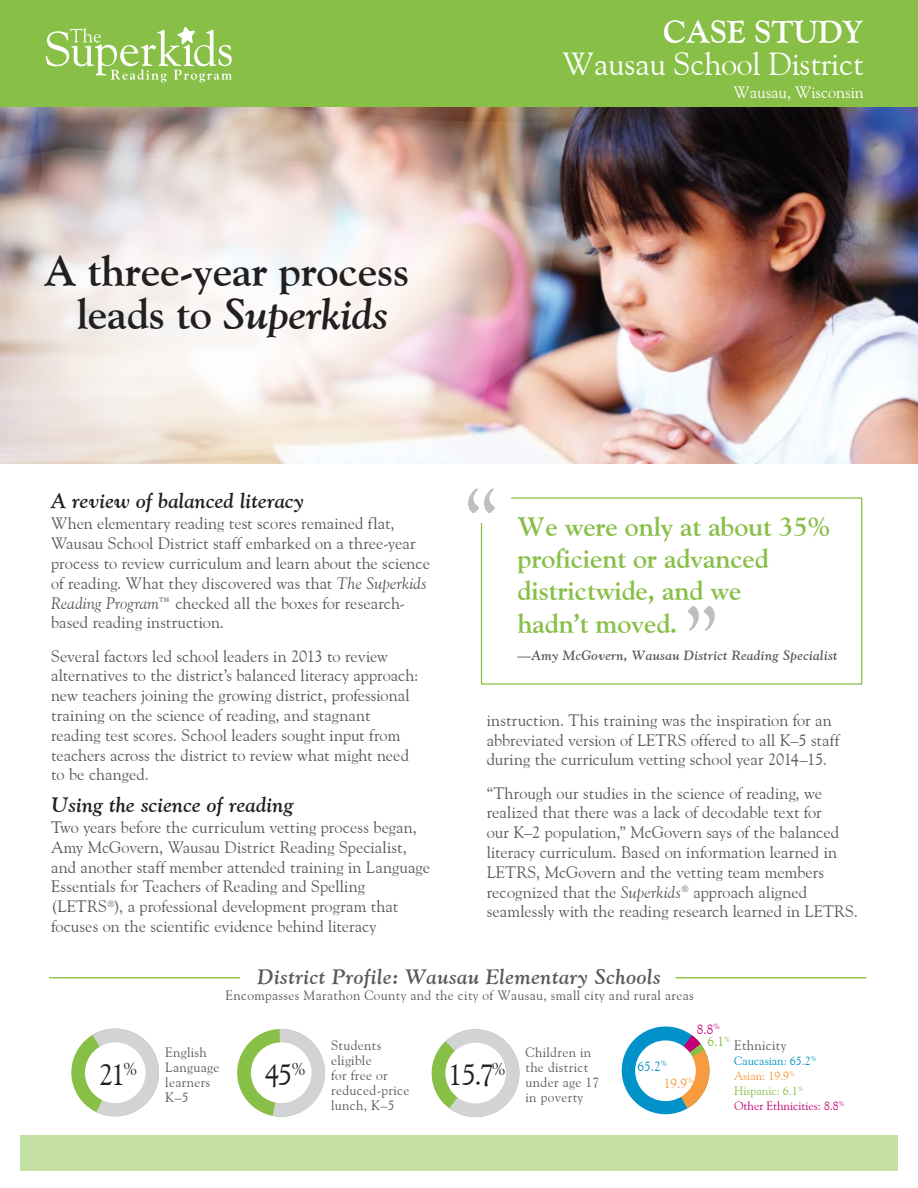
<style>
.page{position:relative;width:918px;height:1188px;background:#fff}
.page>*{position:absolute;margin:0;border:0;box-sizing:border-box;transform-origin:0 0}
.t1{font:90px "Goudy Old Style BT";color:#bcbec0}
.t2{font:700 42.75px/42.8px "Goudy Old Style BT";letter-spacing:-.005em;color:#231f20;text-align:center}
.t3{font:31.95px "Goudy Old Style BT";letter-spacing:-.005em;color:#fff}
.t4{font:700 31.95px "Goudy Old Style BT";letter-spacing:-.005em;color:#fff}
.t5{font:29.7px "Goudy Old Style BT";color:#231f20}
.t6{font:700 27px/32.4px "Goudy Old Style BT";letter-spacing:-.005em;color:#88bf47}
.t7{font:italic 700 21px "Goudy Old Style BT";letter-spacing:.01em;color:#231f20}
.t8{font:italic 700 21px "Goudy Old Style BT";letter-spacing:.025em;color:#58595b}
.t9{font:16.5px/19.8px "Goudy Old Style BT";color:#58595b}
.t10{font:16.5px "Goudy Old Style BT";letter-spacing:-.005em;color:#fff}
.t11{font:13.5px/15px "Goudy Old Style BT";letter-spacing:.025em;color:#58595b}
.t12{font:italic 700 13.5px "Goudy Old Style BT";letter-spacing:.025em;color:#58595b}
.t13{font:13.5px "Goudy Old Style BT";color:#f89a3e}
.t14{font:13.5px "Goudy Old Style BT";color:#0092c8}
.t15{font:13.5px "Goudy Old Style BT";color:#88bf47}
.t16{font:13.5px "Goudy Old Style BT";color:#c40075}
.t17{font:12px/15px "Goudy Old Style BT";color:#c40075}
.s1{font-style:italic}
.s2{color:#0092c8}
.s3{color:#f89a3e}
.s4{color:#88bf47}
</style>
<div class="page">
<svg style="left:520px;top:1170px;width:68px;height:1px"></svg>
<svg style="left:316px;top:1170px;width:197px;height:1px"></svg>
<img style="left:551px;top:107px;width:367px;height:356px">
<img style="left:0;top:107px;width:551px;height:356px">
<img style="left:0;top:148px;width:560px;height:295px">
<div style="left:0;top:0;width:918px;height:107px;background:#88bf47"></div>
<div style="left:20px;top:1135px;width:878px;height:35px;background:#c3dfa3"></div>
<svg style="left:46px;top:27px;width:186px;height:55px"></svg>
<svg style="left:237px;top:1029px;width:88px;height:88px"></svg>
<div style="left:251px;top:1042px;width:61px;height:61px;background:#fff;border-radius:50%"></div>
<svg style="left:71px;top:1028px;width:88px;height:89px"></svg>
<div style="left:85px;top:1042px;width:61px;height:61px;background:#fff;border-radius:50%"></div>
<svg style="left:622px;top:1026px;width:88px;height:89px"></svg>
<div style="left:635px;top:1040px;width:61px;height:61px;background:#fff;border-radius:50%"></div>
<svg style="left:480px;top:497px;width:383px;height:188px"></svg>
<hr style="left:675px;top:977px;width:191px;height:1px;background:#88bf47">
<hr style="left:49px;top:977px;width:191px;height:1px;background:#88bf47">
<svg style="left:432px;top:1029px;width:88px;height:88px"></svg>
<div style="left:445px;top:1043px;width:61px;height:60px;background:#fff;border-radius:50%"></div>
<h3 class="t4" style="left:663px;top:13px;width:202px">CASE STUDY</h3>
<h3 class="t3" style="left:563px;top:44px;width:302px">Wausau School District</h3>
<p class="t10" style="left:734px;top:82px;width:132px">Wausau, Wisconsin</p>
<h2 class="t2" style="left:44px;top:249px;width:367px">A three-year process leads to <span class="s1">Superkids</span></h2>
<p class="t7" style="left:51px;top:488px;width:254px">A review of balanced literacy</p>
<p class="t9" style="left:51px;top:513px;width:380px">When elementary reading test scores remained flat, Wausau School District staff embarked on a three-year process to review curriculum and learn about the science of reading. What they discovered was that <span class="s1">The Superkids Reading Program™</span> checked all the boxes for research&shy;based reading instruction.</p>
<p class="t9" style="left:51px;top:646px;width:369px">Several factors led school leaders in 2013 to review alternatives to the district’s balanced literacy approach: new teachers joining the growing district, professional training on the science of reading, and stagnant reading test scores. School leaders sought input from teachers across the district to review what might need to be changed.</p>
<p class="t7" style="left:51px;top:792px;width:244px">Using the science of reading</p>
<p class="t9" style="left:51px;top:817px;width:380px">Two years before the curriculum vetting process began, Amy McGovern, Wausau District Reading Specialist, and another staff member attended training in Language Essentials for Teachers of Reading and Spelling (LETRS<sup>®</sup>), a professional development program that focuses on the scientific evidence behind literacy</p>
<h1 class="t1" style="left:464px;top:466px;width:37px">“</h1>
<h3 class="t6" style="left:518px;top:510px;width:314px">We were only at about 35% proficient or advanced districtwide, and we<br>hadn’t moved.</h3>
<p class="t12" style="left:518px;top:647px;width:321px">—Amy McGovern, Wausau District Reading Specialist</p>
<h1 class="t1" style="left:719px;top:653px;width:37px;rotate:-180deg">“</h1>
<p class="t9" style="left:487px;top:710px;width:354px">instruction. This training was the inspiration for an abbreviated version of LETRS offered to all K–5 staff during the curriculum vetting school year 2014–15.</p>
<p class="t9" style="left:487px;top:783px;width:373px">“Through our studies in the science of reading, we realized that there was a lack of decodable text for<br>our K–2 population,” McGovern says of the balanced literacy curriculum. Based on information learned in LETRS, McGovern and the vetting team members recognized that the <span class="s1">Superkids</span><sup>®</sup> approach aligned seamlessly with the reading research learned in LETRS.</p>
<p class="t8" style="left:258px;top:964px;width:404px">District Profile: Wausau Elementary Schools</p>
<h3 class="t5" style="left:99px;top:1056px;width:40px">21<sup>%</sup></h3>
<p class="t11" style="left:226px;top:988px;width:470px">Encompasses Marathon County and the city of Wausau, small city and rural areas</p>
<p class="t11" style="left:165px;top:1045px;width:56px">English<br>Language learners<br>K–5</p>
<h3 class="t5" style="left:265px;top:1056px;width:42px">45<sup>%</sup></h3>
<p class="t11" style="left:331px;top:1037px;width:80px">Students eligible<br>for free or reduced-price lunch, K–5</p>
<h3 class="t5" style="left:448px;top:1056px;width:59px">15.7<sup>%</sup></h3>
<p class="t11" style="left:526px;top:1045px;width:75px">Children in the district under age 17 in poverty</p>
<p class="t16" style="left:697px;top:1021px;width:24px">8.8<sup>%</sup></p>
<p class="t15" style="left:708px;top:1033px;width:24px">6.1<sup>%</sup></p>
<p class="t11" style="left:734px;top:1037px;width:54px">Ethnicity</p>
<p class="t17" style="left:734px;top:1053px;width:112px"><span class="s2">Caucasian: 65.2</span><sup>%<br></sup><span class="s3">Asian: 19.9</span><sup>%<br></sup><span class="s4">Hispanic: 6.1</span><sup>%<br></sup>Other Ethnicities: 8.8<sup>%</sup></p>
<p class="t14" style="left:637px;top:1058px;width:31px">65.2<sup>%</sup></p>
<p class="t13" style="left:664px;top:1075px;width:31px">19.9<sup>%</sup></p>
</div>
